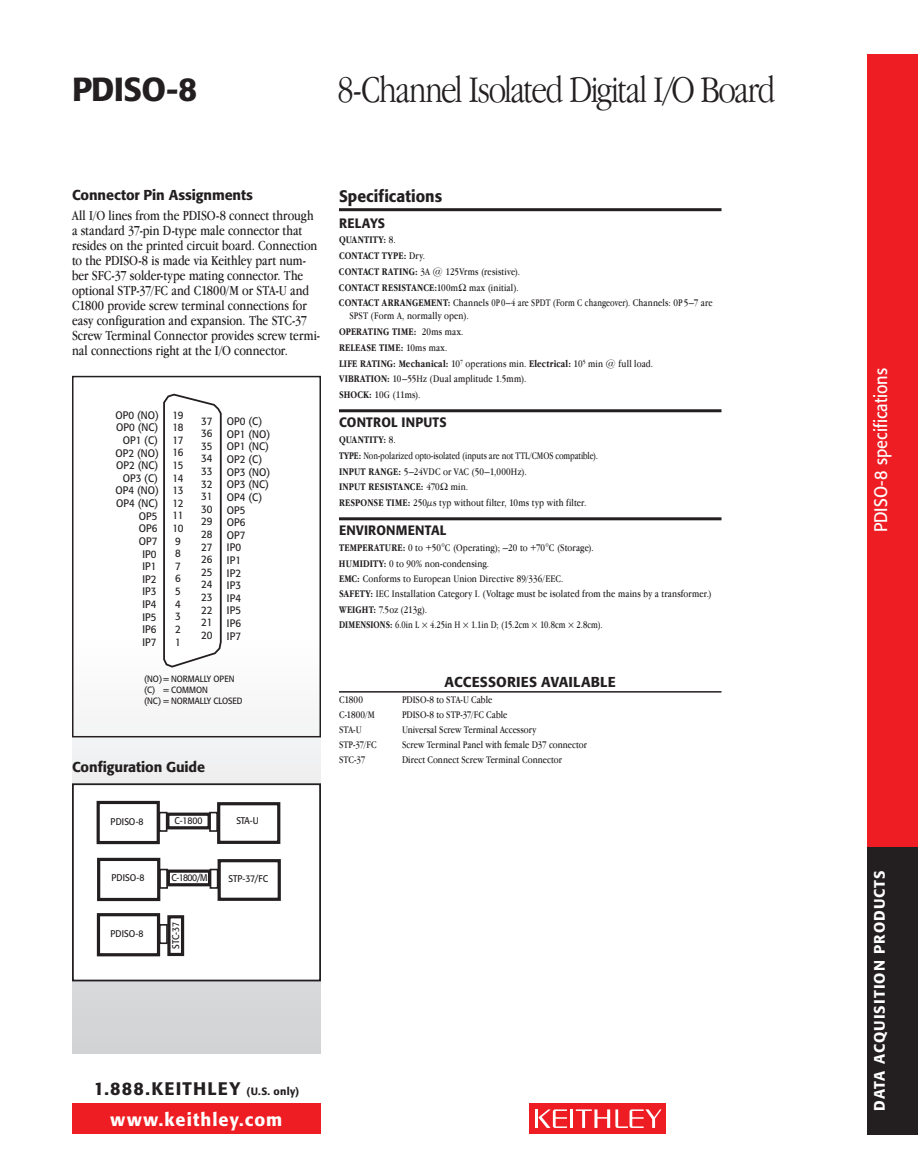
<style>
.page{position:relative;width:918px;height:1175px;background:#fff}
.page>*{position:absolute;margin:0;border:0;box-sizing:border-box;transform-origin:0 0}
.t1{font:300 condensed 39px "Garamond IT Cby BT";letter-spacing:-.035em;color:#231f20}
.t2{font:500 33px "Formata";letter-spacing:-.02em;color:#231f20}
.t3{font:18px "Formata";color:#fff;scale:.9 1}
.t4{font:500 18px "Formata";letter-spacing:.065em;color:#231f20}
.t5{font:500 18px "Formata";letter-spacing:.06em;color:#fff}
.t6{font:500 16.5px "Formata";letter-spacing:.005em;color:#231f20;scale:.95 1}
.t7{font:500 15px "Formata";letter-spacing:.07em;color:#fff}
.t8{font:condensed 14.25px/15px "Garamond IT Cby BT";color:#231f20}
.t9{font:500 14.25px "Formata";letter-spacing:-.005em;color:#231f20}
.t10{font:500 13.5px "Formata";letter-spacing:.02em;color:#231f20;scale:.95 1}
.t11{font:10.8px/12.6px "Formata";color:#231f20;text-align:justify;scale:.9 1}
.t12{font:10.8px/12.6px "Formata";letter-spacing:-.04em;color:#231f20;scale:.9 1}
.t13{font:condensed 10.5px/15.8px "Garamond IT Cby BT";letter-spacing:.01em;color:#231f20}
.t14{font:700 condensed 10.5px "Garamond IT Cby BT";letter-spacing:.02em;color:#231f20}
.t15{font:condensed 10.5px "Garamond IT Cby BT";letter-spacing:.01em;color:#231f20;scale:.93 1}
.t16{font:700 condensed 10.5px "Garamond IT Cby BT";letter-spacing:.02em;color:#231f20;scale:.93 1}
.t17{font:9.6px "Formata";letter-spacing:-.02em;color:#231f20;scale:.9 1}
.t18{font:9px/10.8px "Formata";color:#231f20;scale:.9 1}
.s1{font-weight:400}
.s2{font-weight:700}
.s3{font-size:10.5px}
</style>
<div class="page">
<div style="left:72px;top:1103px;width:249px;height:30px;background:#ee1d23"></div>
<div style="left:529px;top:1103px;width:137px;height:30px;background:#ee1d23"></div>
<hr style="left:570px;top:1109px;width:3px;height:18px;background:#fff">
<hr style="left:535px;top:1109px;width:3px;height:18px;background:#fff">
<svg style="left:538px;top:1109px;width:29px;height:18px"></svg>
<svg style="left:576px;top:1109px;width:86px;height:18px"></svg>
<div style="left:867px;top:846px;width:51px;height:288px;background:#231f20"></div>
<svg style="left:72px;top:723px;width:249px;height:330px"></svg>
<div style="left:867px;top:54px;width:51px;height:792px;background:#ee1d23"></div>
<hr style="left:339px;top:208px;width:383px;height:3px;background:#231f20">
<hr style="left:339px;top:409px;width:383px;height:3px;background:#231f20">
<hr style="left:339px;top:517px;width:383px;height:3px;background:#231f20">
<svg style="left:163px;top:393px;width:59px;height:275px"></svg>
<div style="left:72px;top:376px;width:249px;height:361px;border:2px solid #231f20"></div>
<div style="left:73px;top:784px;width:247px;height:196px;background:#fff"></div>
<div style="left:218px;top:859px;width:63px;height:42px;border:3px solid #231f20"></div>
<div style="left:97px;top:857px;width:63px;height:44px;border:3px solid #231f20"></div>
<svg style="left:158px;top:868px;width:61px;height:21px"></svg>
<div style="left:217px;top:802px;width:63px;height:42px;border:3px solid #231f20"></div>
<div style="left:97px;top:801px;width:63px;height:43px;border:3px solid #231f20"></div>
<svg style="left:158px;top:811px;width:61px;height:21px"></svg>
<svg style="left:96px;top:913px;width:89px;height:44px"></svg>
<div style="left:159px;top:924px;width:9px;height:20px;border:2px solid #231f20"></div>
<div style="left:72px;top:783px;width:249px;height:198px;border:2px solid #231f20"></div>
<hr style="left:339px;top:691px;width:383px;height:1px;background:#231f20">
<h2 class="t2" style="left:72px;top:69px;width:127px">PDISO-8</h2>
<h1 class="t1" style="left:338px;top:68px;width:439px">8-Channel Isolated Digital I/O Board</h1>
<h3 class="t9" style="left:72px;top:187px;width:183px">Connector Pin Assignments</h3>
<p class="t8" style="left:72px;top:208px;width:250px">All I/O lines from the PDISO-8 connect through a standard 37-pin D-type male connector that resides on the printed circuit board. Connection to the PDISO-8 is made via Keithley part num&shy;ber SFC-37 solder-type mating connector. The optional STP-37/FC and C1800/M or STA-U and C1800 provide screw terminal connections for easy configuration and expansion. The STC-37<br>Screw Terminal Connector provides screw termi&shy;nal connections right at the I/O connector.</p>
<p class="t11" style="left:116px;top:408px;width:50px;text-align:right">OP0 (NO)<br>OP0 (NC)<br>OP1 (C)<br>OP2 (NO)<br>OP2 (NC)<br>OP3 (C)<br>OP4 (NO)<br>OP4 (NC)<br>OP5<br>OP6<br>OP7<br>IP0<br>IP1<br>IP2<br>IP3<br>IP4<br>IP5<br>IP6<br>IP7</p>
<p class="t12" style="left:172px;top:408px;width:14px">19<br>18<br>17<br>16<br>15<br>14<br>13<br>12<br>11<br>10<br>9<br>8<br>7<br>6<br>5<br>4<br>3<br>2<br>1</p>
<p class="t11" style="left:201px;top:414px;width:14px">37<br>36<br>35<br>34<br>33<br>32<br>31<br>30<br>29<br>28<br>27<br>26<br>25<br>24<br>23<br>22<br>21<br>20</p>
<p class="t11" style="left:227px;top:415px;width:50px;text-align:left">OP0 (C)<br>OP1 (NO)<br>OP1 (NC)<br>OP2 (C)<br>OP3 (NO)<br>OP3 (NC)<br>OP4 (C)<br>OP5<br>OP6<br>OP7<br>IP0<br>IP1<br>IP2<br>IP3<br>IP4<br>IP5<br>IP6<br>IP7</p>
<p class="t18" style="left:144px;top:673px;width:111px">(NO)= NORMALLY OPEN (C) = COMMON<br>(NC) = NORMALLY CLOSED</p>
<h3 class="t9" style="left:72px;top:757px;width:135px">Configuration Guide</h3>
<p class="t17" style="left:110px;top:816px;width:38px">PDISO-8</p>
<p class="t17" style="left:174px;top:815px;width:33px">C-1800</p>
<p class="t17" style="left:236px;top:815px;width:26px">STA-U</p>
<h3 class="t6" style="left:339px;top:186px;width:110px">Specifications</h3>
<p class="t10" style="left:339px;top:215px;width:18px">Relays</p>
<p class="t14" style="left:339px;top:234px;width:14px">QUANTIT</p>
<p class="t14" style="left:379px;top:234px;width:19px">Y: <span class="s1">8.</span></p>
<p class="t14" style="left:339px;top:250px;width:13px">CONTACT</p>
<p class="t14" style="left:382px;top:250px;width:45px">TYPE : <span class="s1">Dry.</span></p>
<p class="t14" style="left:339px;top:266px;width:13px">CONTACT</p>
<p class="t14" style="left:382px;top:266px;width:7px">RATING</p>
<p class="t13" style="left:415px;top:264px;width:107px"><span class="s2">:</span> 3A @ 125Vrms (resistive).</p>
<p class="t14" style="left:339px;top:281px;width:13px">CONTACT</p>
<p class="t14" style="left:382px;top:281px;width:7px">RESISTANCE</p>
<p class="t13" style="left:434px;top:279px;width:86px"><span class="s2">:</span>100m max (initial).</p>
<p class="t14" style="left:339px;top:297px;width:13px">CONTACT</p>
<p class="t14" style="left:382px;top:297px;width:8px">ARRANGEMENT</p>
<p class="t13" style="left:350px;top:297px;width:365px;line-height:12.8px;text-indent:98px"><span class="s2">:</span> Channels 0P0–4 are SPDT (Form C changeover). Channels: 0P5–7 are<br>SPST (Form A, normally open).</p>
<p class="t14" style="left:339px;top:326px;width:14px">OPERATING</p>
<p class="t14" style="left:392px;top:326px;width:7px">TIME</p>
<p class="t13" style="left:414px;top:324px;width:51px"><span class="s2">:</span> 20ms max.</p>
<p class="t14" style="left:339px;top:341px;width:13px">RELEASE</p>
<p class="t14" style="left:379px;top:341px;width:7px">TIME</p>
<p class="t13" style="left:401px;top:339px;width:48px"><span class="s2">:</span> 10ms max.</p>
<p class="t14" style="left:339px;top:357px;width:28px">LIFE RATING</p>
<p class="t13" style="left:393px;top:355px;width:261px"><span class="s2">: MECHANICAL:</span> 10<sup>7</sup> operations min. <span class="s2">ELECTRICAL:</span> 10<sup>5</sup> min @ full load.</p>
<p class="t14" style="left:339px;top:373px;width:12px">VIBRATION</p>
<p class="t13" style="left:387px;top:371px;width:141px"><span class="s2">:</span> 10–55Hz (Dual amplitude 1.5mm).</p>
<p class="t14" style="left:339px;top:389px;width:13px">SHOC</p>
<p class="t13" style="left:363px;top:387px;width:59px"><span class="s2">K:</span> 10G (11ms).</p>
<p class="t10" style="left:339px;top:414px;width:19px">Control</p>
<p class="t10" style="left:402px;top:414px;width:13px">Inputs</p>
<p class="t14" style="left:339px;top:434px;width:14px">QUANTIT</p>
<p class="t13" style="left:339px;top:432px;width:261px;text-indent:40px"><span class="s2">Y:</span> 8.<br><span class="s2">TYPE :</span> Non-polarized opto-isolated (inputs are not TTL/CMOS compatible).<br><span class="s2">INPUT</span></p>
<p class="t14" style="left:368px;top:465px;width:7px">RANGE</p>
<p class="t13" style="left:398px;top:463px;width:130px"><span class="s2">:</span> 5–24VDC or VAC (50–1,000Hz).</p>
<p class="t14" style="left:339px;top:481px;width:11px">INPUT</p>
<p class="t14" style="left:368px;top:481px;width:7px">RESISTANCE</p>
<p class="t13" style="left:421px;top:479px;width:49px"><span class="s2">:</span> 470 min.</p>
<p class="t14" style="left:339px;top:497px;width:13px">RESPONSE</p>
<p class="t14" style="left:386px;top:497px;width:7px">TIME</p>
<p class="t13" style="left:408px;top:495px;width:180px"><span class="s2">:</span> 250µs typ without filter, 10ms typ with filter.</p>
<p class="t10" style="left:339px;top:522px;width:18px">Environmental</p>
<p class="t14" style="left:339px;top:542px;width:13px">TEMPERATURE</p>
<p class="t13" style="left:403px;top:540px;width:193px"><span class="s2">:</span> 0 to +50°C (Operating); –20 to +70°C (Storage).</p>
<p class="t14" style="left:339px;top:557px;width:14px">HUMIDIT</p>
<p class="t13" style="left:339px;top:556px;width:226px;line-height:15px;text-indent:40px"><span class="s2">Y:</span> 0 to 90% non-condensing.<br><span class="s2">EMC:</span> Conforms to European Union Directive 89/336/EEC.<br><span class="s2">SAFET</span></p>
<p class="t13" style="left:366px;top:585px;width:348px"><span class="s2">Y:</span> IEC Installation Category I. (Voltage must be isolated from the mains by a transformer.)</p>
<p class="t14" style="left:339px;top:603px;width:15px">WEIGHT</p>
<p class="t13" style="left:373px;top:601px;width:55px"><span class="s2">:</span> 7.5oz (213g).</p>
<p class="t16" style="left:339px;top:619px;width:13px">DIMENSIONS</p>
<p class="t15" style="left:390px;top:619px;width:230px"><span class="s2">:</span> 6.0in L 4.25in H 1.1in D; (15.2cm 10.8cm 2.8cm).</p>
<h3 class="t9" style="left:445px;top:673px;width:19px">Accessories</h3>
<h3 class="t9" style="left:541px;top:673px;width:19px">Available</h3>
<p class="t13" style="left:339px;top:692px;width:25px">C1800</p>
<p class="t13" style="left:402px;top:692px;width:92px">PDISO-8 to STA-U Cable</p>
<p class="t13" style="left:339px;top:707px;width:37px">C-1800/M</p>
<p class="t13" style="left:402px;top:707px;width:107px">PDISO-8 to STP-37/FC Cable</p>
<p class="t13" style="left:339px;top:722px;width:24px">STA-U</p>
<p class="t13" style="left:402px;top:722px;width:136px">Universal Screw Terminal Accessory</p>
<p class="t13" style="left:339px;top:737px;width:39px">STP-37/FC</p>
<p class="t13" style="left:402px;top:737px;width:186px">Screw Terminal Panel with female D37 connector</p>
<p class="t13" style="left:339px;top:752px;width:28px">STC-37</p>
<p class="t13" style="left:402px;top:752px;width:161px">Direct Connect Screw Terminal Connector</p>
<p class="t17" style="left:111px;top:872px;width:38px">PDISO-8</p>
<p class="t17" style="left:171px;top:871px;width:42px">C-1800/M</p>
<p class="t17" style="left:229px;top:872px;width:45px">STP-37/FC</p>
<p class="t17" style="left:110px;top:927px;width:38px">PDISO-8</p>
<p class="t17" style="left:170px;top:948px;width:31px;rotate:-90deg">STC-37</p>
<h3 class="t4" style="left:94px;top:1077px;width:207px">1.888.KEITHLEY <span class="s3">(U.S. only)</span></h3>
<h3 class="t5" style="left:111px;top:1108px;width:173px">www.keithley.com</h3>
<h3 class="t3" style="left:870px;top:532px;width:184px;rotate:-90deg">PDISO-8 specifications</h3>
<h3 class="t3" style="left:870px;top:483px;width:74px;rotate:-90deg">Side Text</h3>
<h3 class="t7" style="left:870px;top:1110px;width:242px;rotate:-90deg">DATA ACQUISITION PRODUCTS</h3>
</div>
